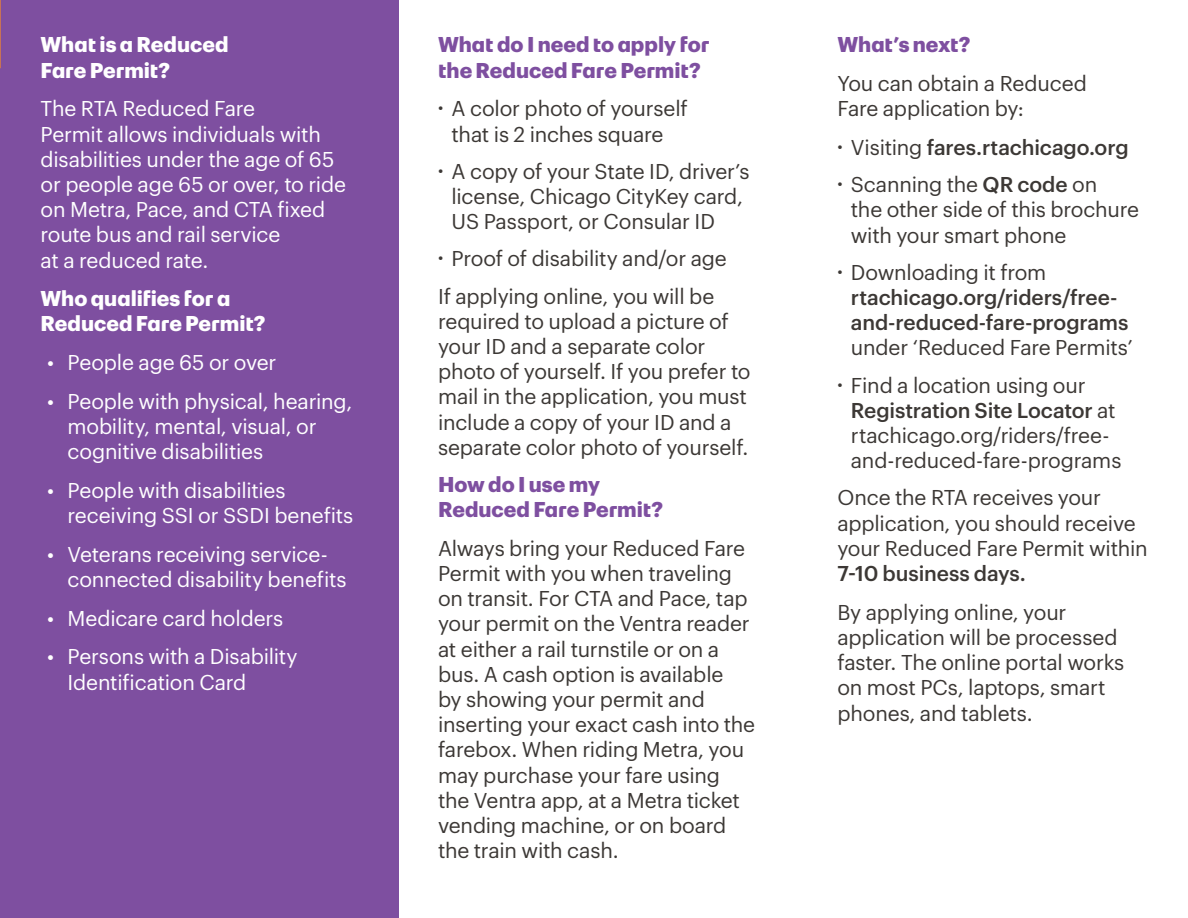
<style>
.page{position:relative;width:1188px;height:918px;background:#fff}
.page>*{position:absolute;margin:0;border:0;box-sizing:border-box;transform-origin:0 0}
.Body_-_14_17_Graphik_Regular{font:21px/25.2px "Graphik";letter-spacing:-.01em;color:#3c3835}
.Body_-_14_17_Graphik_Regular-2{font:21px/25.2px "Graphik";letter-spacing:-.01em;color:#fff}
.Unordered_List_-_14_17_Graphik_Regular{font:21px/25.2px "Graphik";letter-spacing:-.01em;color:#3c3835}
.t1{font:500 21px/25.2px "Graphik";letter-spacing:-.005em;color:#3c3835}
.Body_-_14_17_Graphik_Regular-3{font:700 21px/25.2px "Graphik RTA";color:#7e4fa0}
.Body_-_14_17_Graphik_Regular-4{font:700 21px/25.2px "Graphik RTA";color:#fff}
.s1{font-size:15.75px}
.s2{font-weight:400;font-size:15.75px}
.s3{font-weight:400}
.s4{font-family:"Graphik RTA";font-weight:500}
.s5{font-weight:500}
</style>
<div class="page">
<div style="left:0;top:0;width:398px;height:918px;background:#7e4fa0"></div>
<svg style="left:0;top:0;width:1px;height:68px"></svg>
<p class="Body_-_14_17_Graphik_Regular-4" style="left:40px;top:30px;width:190px">What is a Reduced<br>Fare Permit?</p>
<p class="Body_-_14_17_Graphik_Regular-2" style="left:40px;top:94px;width:307px">The RTA Reduced Fare<br>Permit allows individuals with disabilities under the age of 65 or people age 65 or over, to ride on Metra, Pace, and CTA fixed route bus and rail service<br>at a reduced rate.</p>
<p class="Body_-_14_17_Graphik_Regular-4" style="left:40px;top:284px;width:227px">Who qualifies for a<br>Reduced Fare Permit?</p>
<p class="Body_-_14_17_Graphik_Regular-2" style="left:47px;top:348px;width:231px">• People age 65 or over</p>
<p class="Body_-_14_17_Graphik_Regular-2" style="left:68px;top:387px;width:286px;text-indent:-20px">• People with physical, hearing, mobility, mental, visual, or cognitive disabilities</p>
<p class="Body_-_14_17_Graphik_Regular-2" style="left:68px;top:476px;width:287px;text-indent:-20px">• People with disabilities receiving SSI or SSDI benefits</p>
<p class="Body_-_14_17_Graphik_Regular-2" style="left:68px;top:540px;width:281px;text-indent:-20px">• Veterans receiving service&shy;connected disability benefits</p>
<p class="Body_-_14_17_Graphik_Regular-2" style="left:47px;top:604px;width:238px">• Medicare card holders</p>
<p class="Body_-_14_17_Graphik_Regular-2" style="left:68px;top:642px;width:232px;text-indent:-20px">• Persons with a Disability<br>Identification Card</p>
<p class="Body_-_14_17_Graphik_Regular-3" style="left:438px;top:30px;width:273px">What do I need to apply for the Reduced Fare Permit?</p>
<p class="Body_-_14_17_Graphik_Regular" style="left:438px;top:94px;width:251px;text-align:center"><span class="s1">•</span> A color photo of yourself that is 2 inches square</p>
<p class="Body_-_14_17_Graphik_Regular" style="left:452px;top:157px;width:300px;text-indent:-14px"><span class="s1">•</span> A copy of your State ID, driver’s license, Chicago CityKey card,<br>US Passport, or Consular ID</p>
<p class="Body_-_14_17_Graphik_Regular" style="left:438px;top:244px;width:290px"><span class="s1">•</span> Proof of disability and/or age</p>
<p class="Unordered_List_-_14_17_Graphik_Regular" style="left:438px;top:282px;width:314px">If applying online, you will be required to upload a picture of your ID and a separate color photo of yourself. If you prefer to mail in the application, you must include a copy of your ID and a separate color photo of yourself.</p>
<p class="Body_-_14_17_Graphik_Regular-3" style="left:438px;top:470px;width:227px">How do I use my<br>Reduced Fare Permit?</p>
<p class="Body_-_14_17_Graphik_Regular" style="left:438px;top:534px;width:319px">Always bring your Reduced Fare<br>Permit with you when traveling on transit. For CTA and Pace, tap your permit on the Ventra reader at either a rail turnstile or on a bus. A cash option is available<br>by showing your permit and inserting your exact cash into the farebox. When riding Metra, you may purchase your fare using the Ventra app, at a Metra ticket vending machine, or on board the train with cash.</p>
<p class="Body_-_14_17_Graphik_Regular-3" style="left:837px;top:30px;width:135px">What’s next?</p>
<p class="Body_-_14_17_Graphik_Regular" style="left:837px;top:69px;width:251px">You can obtain a Reduced<br>Fare application by:</p>
<p class="t1" style="left:837px;top:133px;width:293px"><span class="s2">•</span> <span class="s3">Visiting</span> fares.rtachicago.org</p>
<p class="Body_-_14_17_Graphik_Regular" style="left:851px;top:170px;width:290px;text-indent:-14px"><span class="s1">•</span> Scanning the <span class="s4">QR code</span> on<br>the other side of this brochure with your smart phone</p>
<p class="t1" style="left:851px;top:258px;width:284px;text-indent:-14px"><span class="s2">•</span> <span class="s3">Downloading it from </span>rtachicago.org/riders/free&shy;and-reduced-fare-programs <span class="s3">under ‘Reduced Fare Permits’</span></p>
<p class="Body_-_14_17_Graphik_Regular" style="left:851px;top:371px;width:272px;text-indent:-14px"><span class="s1">•</span> Find a location using our<br><span class="s5">Registration Site Locator</span> at rtachicago.org/riders/free&shy;and-reduced-fare-programs</p>
<p class="Body_-_14_17_Graphik_Regular" style="left:837px;top:483px;width:312px">Once the RTA receives your application, you should receive your Reduced Fare Permit within<br><span class="s5">7-10 business days.</span></p>
<p class="Body_-_14_17_Graphik_Regular" style="left:837px;top:598px;width:288px">By applying online, your application will be processed faster. The online portal works on most PCs, laptops, smart phones, and tablets.</p>
</div>
